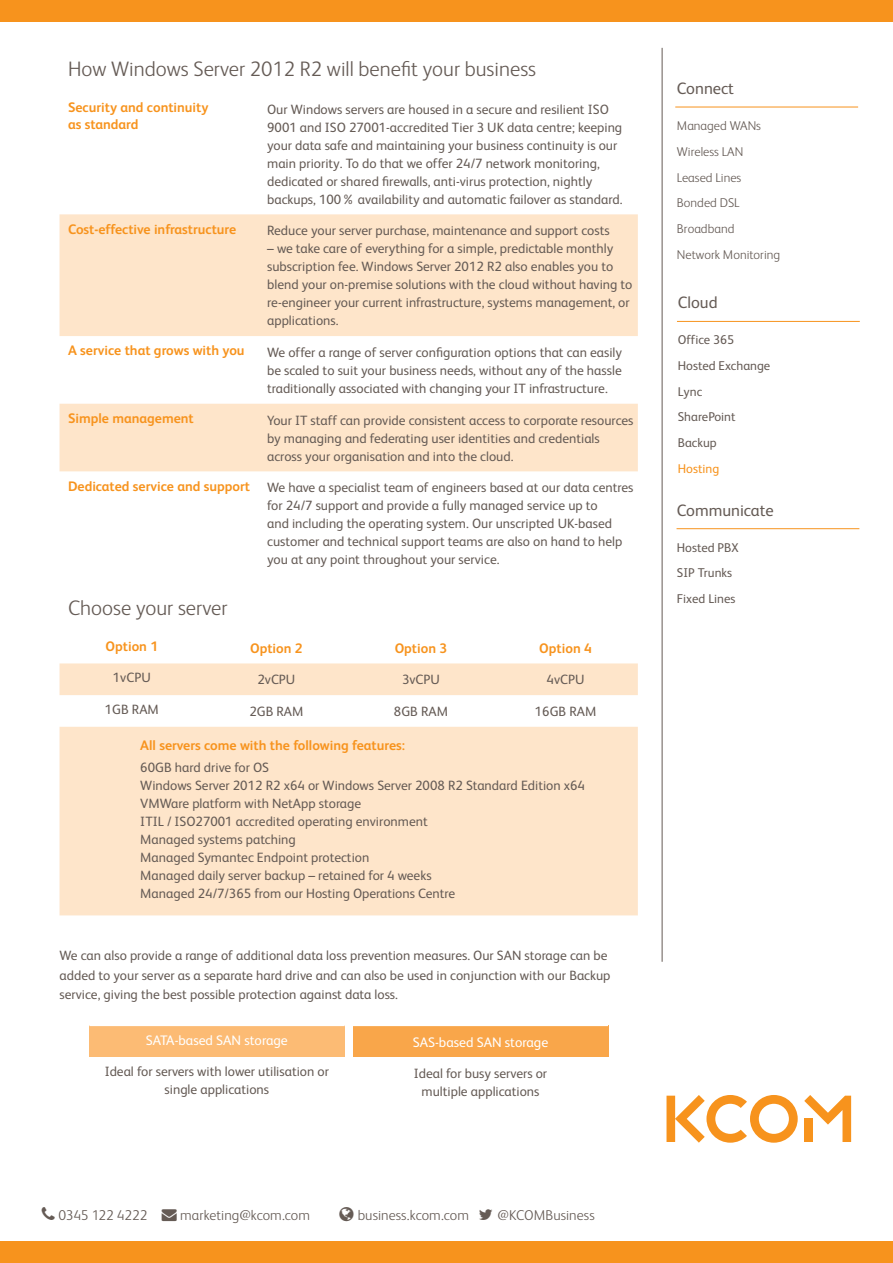
<style>
.page{position:relative;width:893px;height:1263px;background:#fff}
.page>*{position:absolute;margin:0;border:0;box-sizing:border-box;transform-origin:0 0}
.t1{font:300 21px "FS Albert";color:#655b55}
.t2{font:16.5px "FS Albert";color:#655b55}
.t3{font:300 14.25px "FS Albert";color:#655b55}
.t4{font:700 13.8px/17.2px "FS Albert";color:#f7931d}
.t5{font:13.8px "FS Albert";color:#fff}
.t6{font:13.5px/18px "FS Albert";color:#655b55}
.t7{font:12.75px/25.8px "FS Albert";color:#655b55}
.t8{font:300 12.75px/25.8px "FS Albert";color:#655b55}
.t9{font:12.75px "FS Albert";color:#f7931d}
.s1{font-weight:700;font-size:13.8px;color:#f7931d}
</style>
<div class="page">
<svg style="left:804px;top:1095px;width:47px;height:47px"></svg>
<svg style="left:666px;top:1095px;width:132px;height:48px"></svg>
<svg style="left:60px;top:214px;width:578px;height:257px;fill:#fee5ca"></svg>
<svg style="left:60px;top:663px;width:578px;height:252px;fill:#fee5ca"></svg>
<div style="left:89px;top:1025px;width:255px;height:32px;background:#fcbb74"></div>
<div style="left:353px;top:1025px;width:255px;height:32px;background:#f9a64a"></div>
<hr style="left:89px;top:1025px;width:255px;height:1px;background:#fff">
<hr style="left:353px;top:1025px;width:255px;height:1px;background:#fff">
<hr style="left:662px;top:48px;width:1px;height:914px;background:#655b55">
<hr style="left:675px;top:107px;width:183px;height:1px;background:#f7931d">
<hr style="left:677px;top:321px;width:183px;height:1px;background:#f7931d">
<hr style="left:676px;top:528px;width:183px;height:1px;background:#f7931d">
<div style="left:0;top:0;width:893px;height:21px;background:#f7931d"></div>
<div style="left:0;top:1242px;width:893px;height:21px;background:#f7931d"></div>
<h1 class="t1" style="left:68px;top:55px;width:470px">How Windows Server 2012 R2 will benefit your business</h1>
<p class="t4" style="left:68px;top:98px;width:142px">Security and continuity as standard</p>
<p class="t6" style="left:267px;top:99px;width:357px">Our Windows servers are housed in a secure and resilient ISO 9001 and ISO 27001-accredited Tier 3 UK data centre; keeping your data safe and maintaining your business continuity is our main priority. To do that we offer 24/7 network monitoring, dedicated or shared firewalls, anti-virus protection, nightly backups, 100% availability and automatic failover as standard.</p>
<p class="t4" style="left:68px;top:220px;width:170px">Cost-effective infrastructure</p>
<p class="t6" style="left:267px;top:221px;width:344px">Reduce your server purchase, maintenance and support costs</p>
<p class="t6" style="left:267px;top:239px;width:367px">– we take care of everything for a simple, predictable monthly subscription fee. Windows Server 2012 R2 also enables you to blend your on-premise solutions with the cloud without having to re-engineer your current infrastructure, systems management, or applications.</p>
<p class="t4" style="left:68px;top:341px;width:178px">A service that grows with you</p>
<p class="t6" style="left:267px;top:343px;width:356px;text-align:justify">We offer a range of server configuration options that can easily be scaled to suit your business needs, without any of the hassle traditionally associated with changing your IT infrastructure.</p>
<p class="t4" style="left:68px;top:409px;width:127px">Simple management</p>
<p class="t6" style="left:267px;top:410px;width:368px">Your IT staff can provide consistent access to corporate resources by managing and federating user identities and credentials across your organisation and into the cloud.</p>
<p class="t6" style="left:267px;top:478px;width:368px;text-indent:-199px"><span class="s1">Dedicated service and support</span> We have a specialist team of engineers based at our data centres for 24/7 support and provide a fully managed service up to<br>and including the operating system. Our unscripted UK-based customer and technical support teams are also on hand to help you at any point throughout your service.</p>
<h1 class="t1" style="left:68px;top:594px;width:161px">Choose your server</h1>
<p class="t4" style="left:106px;top:637px;width:54px">Option 1</p>
<p class="t4" style="left:250px;top:639px;width:54px">Option 2</p>
<p class="t4" style="left:395px;top:639px;width:54px">Option 3</p>
<p class="t4" style="left:539px;top:639px;width:54px">Option 4</p>
<p class="t6" style="left:113px;top:668px;width:39px">1vCPU</p>
<p class="t6" style="left:257px;top:670px;width:39px">2vCPU</p>
<p class="t6" style="left:402px;top:670px;width:39px">3vCPU</p>
<p class="t6" style="left:547px;top:670px;width:39px">4vCPU</p>
<p class="t6" style="left:105px;top:700px;width:56px">1GB RAM</p>
<p class="t6" style="left:249px;top:702px;width:56px">2GB RAM</p>
<p class="t6" style="left:394px;top:702px;width:56px">8GB RAM</p>
<p class="t6" style="left:535px;top:702px;width:63px">16GB RAM</p>
<p class="t4" style="left:140px;top:736px;width:266px">All servers come with the following features:</p>
<p class="t6" style="left:140px;top:758px;width:446px">60GB hard drive for OS<br>Windows Server 2012 R2 x64 or Windows Server 2008 R2 Standard Edition x64<br>VMWare platform with NetApp storage<br>ITIL / ISO27001 accredited operating environment<br>Managed systems patching<br>Managed Symantec Endpoint protection<br>Managed daily server backup – retained for 4 weeks<br>Managed 24/7/365 from our Hosting Operations Centre</p>
<p class="t6" style="left:60px;top:945px;width:552px;line-height:19.5px">We can also provide a range of additional data loss prevention measures. Our SAN storage can be added to your server as a separate hard drive and can also be used in conjunction with our Backup service, giving the best possible protection against data loss.</p>
<p class="t5" style="left:146px;top:1031px;width:143px">SATA-based SAN storage</p>
<p class="t5" style="left:413px;top:1033px;width:137px">SAS-based SAN storage</p>
<p class="t6" style="left:105px;top:1062px;width:226px;text-align:center">Ideal for servers with lower utilisation or single applications</p>
<p class="t6" style="left:414px;top:1064px;width:135px;text-align:center">Ideal for busy servers or multiple applications</p>
<p class="t2" style="left:677px;top:77px;width:59px">Connect</p>
<p class="t8" style="left:677px;top:112px;width:105px">Managed WANs<br>Wireless LAN<br>Leased Lines<br>Bonded DSL<br>Broadband<br>Network Monitoring</p>
<p class="t2" style="left:678px;top:292px;width:41px">Cloud</p>
<p class="t7" style="left:678px;top:326px;width:94px">Office 365<br>Hosted Exchange<br>Lync<br>SharePoint<br>Backup</p>
<p class="t9" style="left:678px;top:460px;width:43px">Hosting</p>
<p class="t2" style="left:677px;top:499px;width:98px">Communicate</p>
<p class="t7" style="left:677px;top:534px;width:63px">Hosted PBX<br>SIP Trunks<br>Fixed Lines</p>
<p class="t3" style="left:58px;top:1206px;width:253px">0345 122 4222 → marketing@kcom.com</p>
<p class="t3" style="left:358px;top:1206px;width:113px">business.kcom.com</p>
<p class="t3" style="left:498px;top:1206px;width:99px">@KCOMBusiness</p>
</div>
